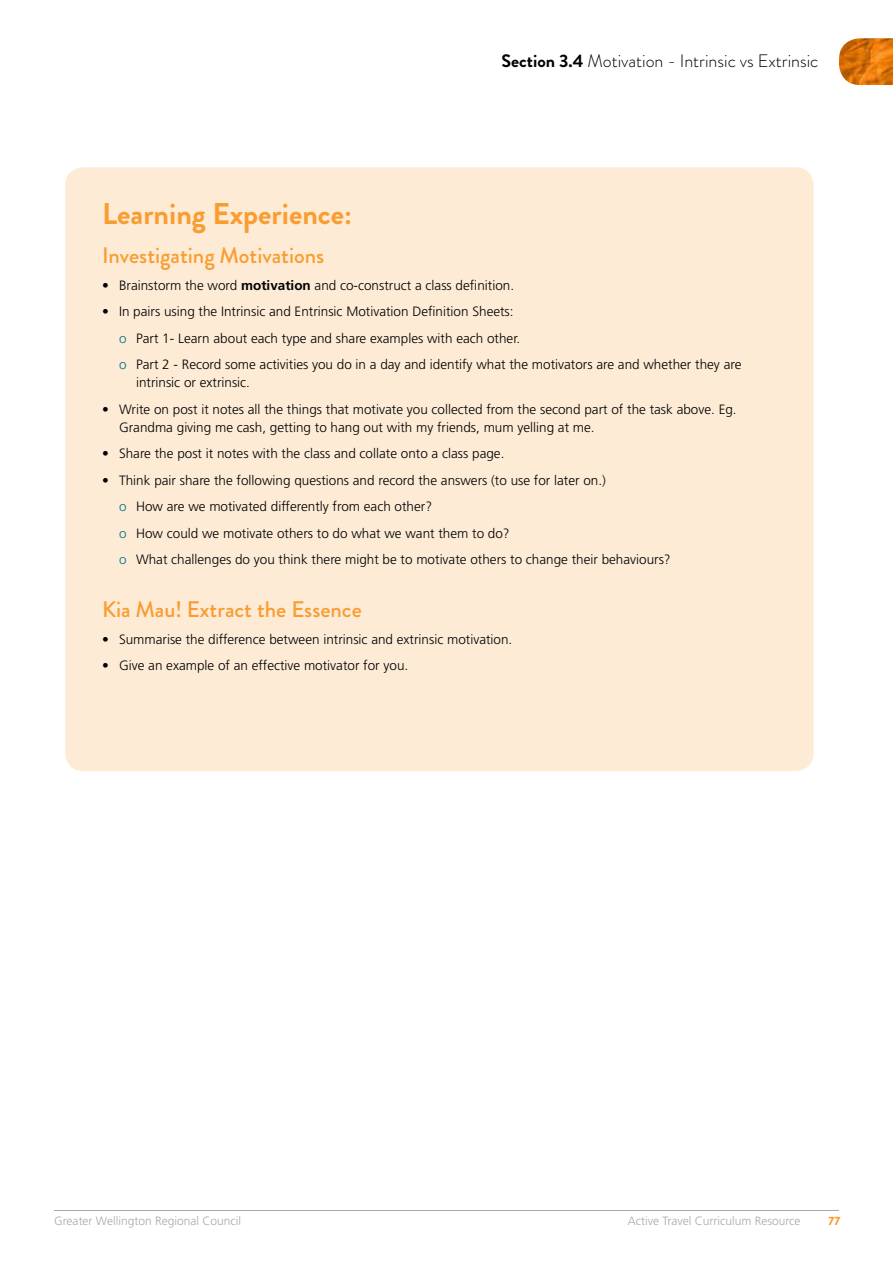
<style>
.page{position:relative;width:893px;height:1263px;background:#fff}
.page>*{position:absolute;margin:0;border:0;box-sizing:border-box;transform-origin:0 0}
.t1{font:700 30px "Brandon Grotesque";color:#f99d31}
.t2{font:500 22.5px "Brandon Grotesque";color:#f99d31}
.t3{font:300 18px "Brandon Grotesque";color:#000}
.t4{font:300 13.5px/26.5px "Frutiger LT Std";color:#000}
.t5{font:300 12px "Frutiger LT Std";color:#a7a9ac}
.t6{font:900 12px "Brandon Grotesque";color:#f99d31}
.s1{font-weight:700}
.s2{color:#00788a}
</style>
<div class="page">
<div style="left:65px;top:167px;width:749px;height:604px;background:#fdebd6;border-radius:18px"></div>
<img style="left:839px;top:38px;width:54px;height:47px">
<hr style="left:54px;top:1210px;width:785px;height:1px;background:#a7a9ac">
<h3 class="t3" style="left:502px;top:48px;width:318px"><span class="s1">Section 3.4</span> Motivation - Intrinsic vs Extrinsic</h3>
<h1 class="t1" style="left:102px;top:193px;width:252px">Learning Experience:</h1>
<h2 class="t2" style="left:102px;top:240px;width:224px">Investigating Motivations</h2>
<p class="t4" style="left:102px;top:272px;width:414px">• Brainstorm the word <span class="s1">motivation</span> and co-construct a class definition.</p>
<p class="t4" style="left:119px;top:298px;width:624px;text-indent:-17px">• In pairs using the Intrinsic and Entrinsic Motivation Definition Sheets:<br><span class="s2">o</span> Part 1- Learn about each type and share examples with each other.<br><span class="s2">o</span> Part 2 - Record some activities you do in a day and identify what the motivators are and whether they are</p>
<p class="t4" style="left:136px;top:369px;width:115px">intrinsic or extrinsic.</p>
<p class="t4" style="left:119px;top:400px;width:619px;line-height:18px;text-indent:-17px">• Write on post it notes all the things that motivate you collected from the second part of the task above. Eg.<br>Grandma giving me cash, getting to hang out with my friends, mum yelling at me.</p>
<p class="t4" style="left:102px;top:440px;width:404px">• Share the post it notes with the class and collate onto a class page.</p>
<p class="t4" style="left:119px;top:467px;width:553px;text-indent:-17px">• Think pair share the following questions and record the answers (to use for later on.)<br><span class="s2">o</span> How are we motivated differently from each other?<br><span class="s2">o</span> How could we motivate others to do what we want them to do?<br><span class="s2">o</span> What challenges do you think there might be to motivate others to change their behaviours?</p>
<h2 class="t2" style="left:102px;top:594px;width:261px">Kia Mau! Extract the Essence</h2>
<p class="t4" style="left:102px;top:626px;width:412px">• Summarise the difference between intrinsic and extrinsic motivation.</p>
<p class="t4" style="left:102px;top:652px;width:308px">• Give an example of an effective motivator for you.</p>
<p class="t5" style="left:54px;top:1214px;width:188px">Greater Wellington Regional Council</p>
<p class="t5" style="left:628px;top:1214px;width:174px">Active Travel Curriculum Resource</p>
<p class="t6" style="left:828px;top:1212px;width:13px">77</p>
</div>
